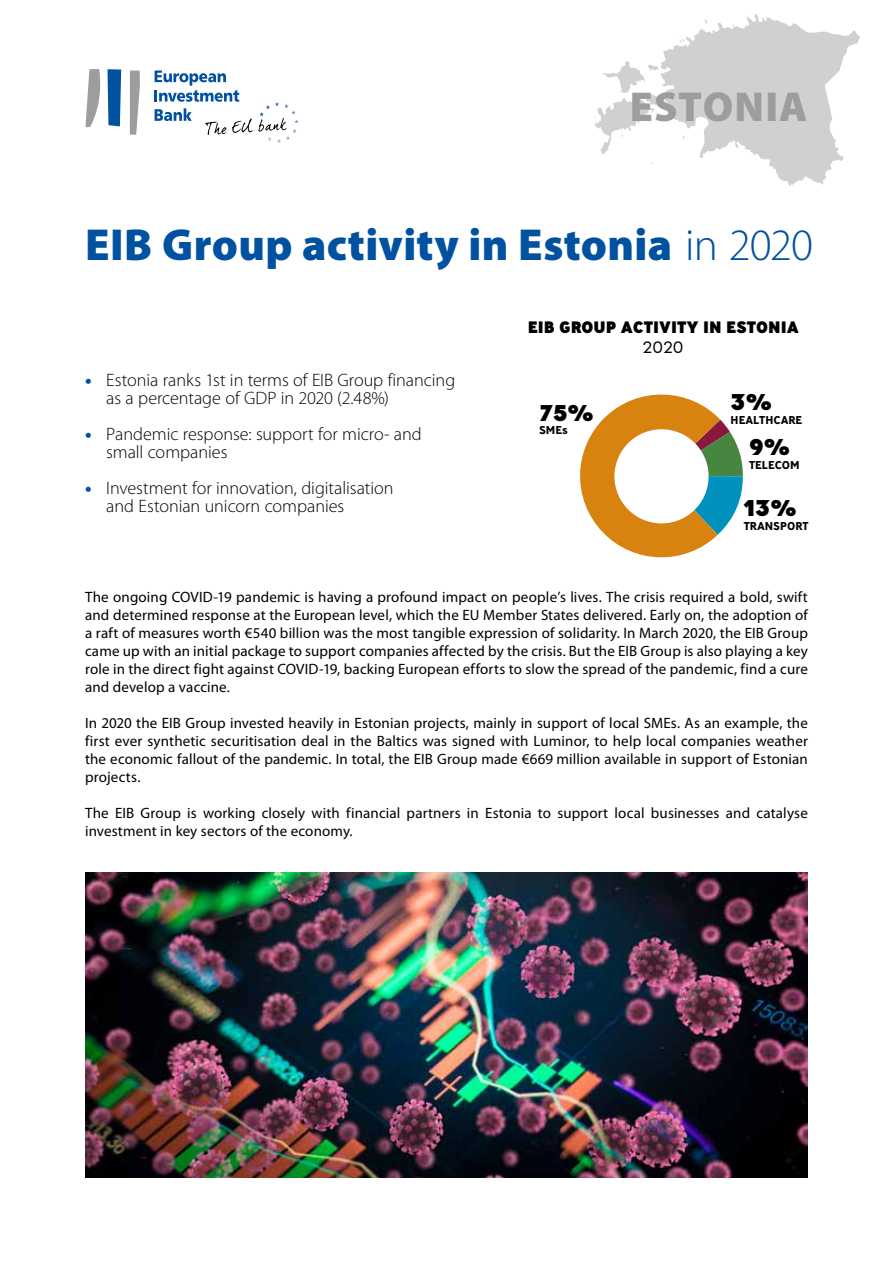
<style>
.page{position:relative;width:893px;height:1263px;background:#fff}
.page>*{position:absolute;margin:0;border:0;box-sizing:border-box;transform-origin:0 0}
.t1{font:900 45px "Myriad Pro";letter-spacing:.005em;color:#0051a0}
.t2{font:900 42px "Myriad Pro";letter-spacing:.025em;color:#9d9d9c}
.t3{font:800 22.8px "Ministry";color:#000}
.t4{font:300 18px/18px "Myriad Pro";letter-spacing:-.005em;color:#000}
.t5{font:800 16.5px "Ministry";color:#000}
.t6{font:300 16.5px "Ministry";color:#000}
.t7{font:15px/18px "Myriad Pro";letter-spacing:.01em;color:#000;text-align:justify}
.t8{font:700 11.4px "Ministry";color:#000}
.s1{font-weight:300}
.s2{font-weight:900;color:#0051a0}
</style>
<div class="page">
<svg style="left:594px;top:14px;width:266px;height:172px"></svg>
<svg style="left:85px;top:69px;width:15px;height:58px"></svg>
<svg style="left:107px;top:69px;width:14px;height:57px"></svg>
<svg style="left:130px;top:70px;width:10px;height:65px"></svg>
<svg style="left:155px;top:71px;width:144px;height:72px"></svg>
<img style="left:85px;top:872px;width:723px;height:306px">
<svg style="left:580px;top:394px;width:163px;height:164px"></svg>
<div style="left:614px;top:429px;width:95px;height:94px;background:#fff;border-radius:50%"></div>
<h2 class="t2" style="left:630px;top:83px;width:179px">ESTONIA</h2>
<h1 class="t1" style="left:85px;top:219px;width:729px">EIB Group activity in Estonia <span class="s1">in 2020</span></h1>
<p class="t4" style="left:106px;top:371px;width:350px;text-indent:-21px"><span class="s2">•</span> Estonia ranks 1st in terms of EIB Group financing as a percentage of GDP in 2020 (2.48%)</p>
<p class="t4" style="left:106px;top:425px;width:317px;text-indent:-21px"><span class="s2">•</span> Pandemic response: support for micro- and small companies</p>
<p class="t4" style="left:106px;top:479px;width:289px;text-indent:-21px"><span class="s2">•</span> Investment for innovation, digitalisation and Estonian unicorn companies</p>
<p class="t5" style="left:528px;top:316px;width:272px">EIB GROUP ACTIVITY IN ESTONIA</p>
<p class="t6" style="left:643px;top:337px;width:42px">2020</p>
<h3 class="t3" style="left:539px;top:397px;width:56px">75%</h3>
<p class="t8" style="left:539px;top:423px;width:30px">SMEs</p>
<h3 class="t3" style="left:731px;top:387px;width:43px">3%</h3>
<p class="t8" style="left:731px;top:412px;width:73px">HEALTHCARE</p>
<h3 class="t3" style="left:749px;top:431px;width:42px">9%</h3>
<p class="t8" style="left:749px;top:457px;width:52px">TELECOM</p>
<h3 class="t3" style="left:744px;top:492px;width:54px">13%</h3>
<p class="t8" style="left:744px;top:518px;width:66px">TRANSPORT</p>
<p class="t7" style="left:85px;top:588px;width:724px">The ongoing COVID-19 pandemic is having a profound impact on people’s lives. The crisis required a bold, swift and determined response at the European level, which the EU Member States delivered. Early on, the adoption of a raft of measures worth €540 billion was the most tangible expression of solidarity. In March 2020, the EIB Group came up with an initial package to support companies affected by the crisis. But the EIB Group is also playing a key role in the direct fight against COVID-19, backing European efforts to slow the spread of the pandemic, find a cure and develop a vaccine.</p>
<p class="t7" style="left:85px;top:714px;width:724px">In 2020 the EIB Group invested heavily in Estonian projects, mainly in support of local SMEs. As an example, the first ever synthetic securitisation deal in the Baltics was signed with Luminor, to help local companies weather the economic fallout of the pandemic. In total, the EIB Group made €669 million available in support of Estonian projects.</p>
<p class="t7" style="left:85px;top:804px;width:724px">The EIB Group is working closely with financial partners in Estonia to support local businesses and catalyse investment in key sectors of the economy.</p>
</div>
